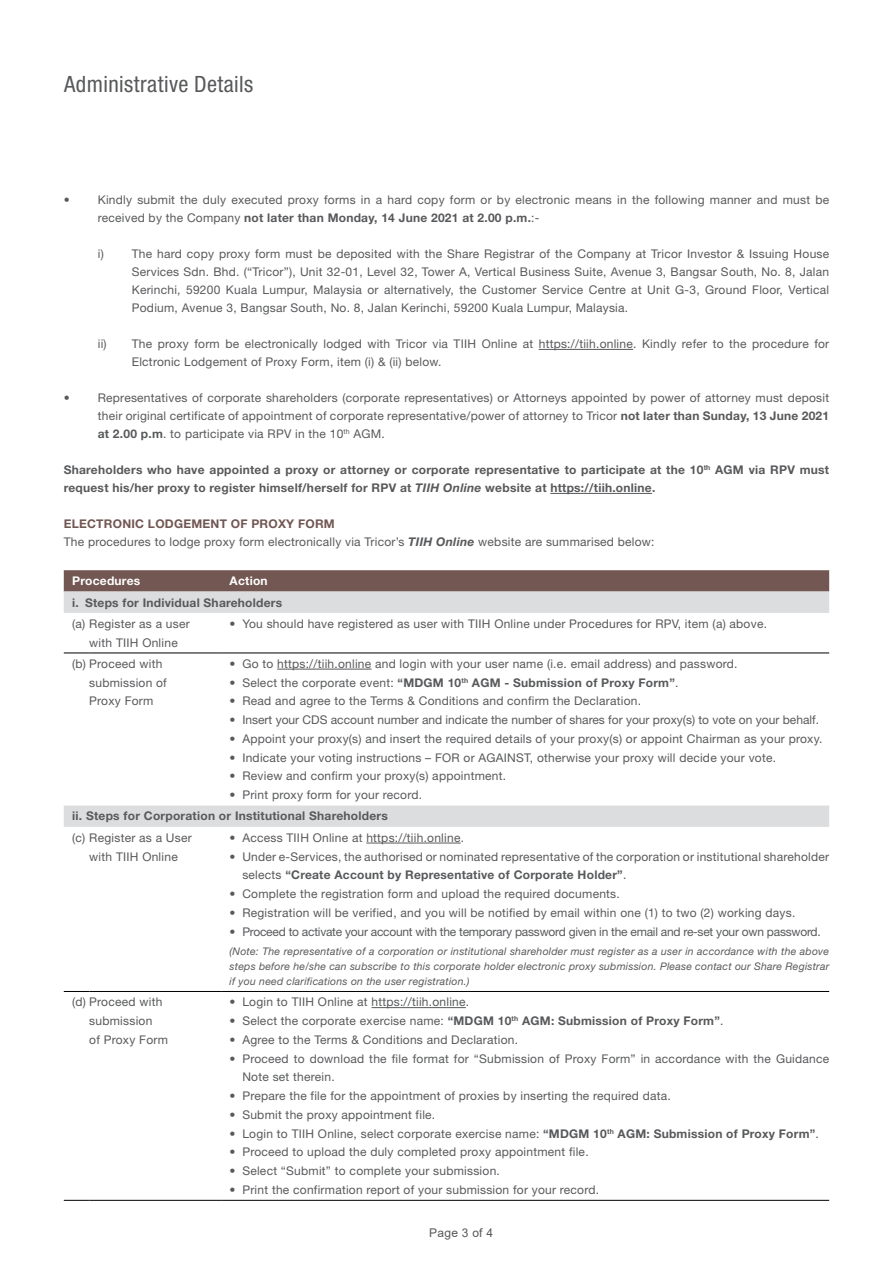
<style>
.page{position:relative;width:893px;height:1263px;background:#fff}
.page>*{position:absolute;margin:0;border:0;box-sizing:border-box;transform-origin:0 0}
.t1{font:condensed 22.5px "Helvetica Neue LT Std";letter-spacing:.02em;color:#58595b}
.t2{font:12px/18px "Helvetica Neue LT Std";letter-spacing:.02em;color:#58595b}
.t3{font:700 12px/18px "Helvetica Neue LT Std";letter-spacing:.02em;color:#58595b}
.t4{font:12px "Helvetica Neue LT Std";letter-spacing:-.02em;color:#58595b}
.t5{font:12px "Helvetica Neue LT Std";color:#58595b}
.t6{font:700 12px "Helvetica Neue LT Std";letter-spacing:.02em;color:#fff}
.t7{font:12px "Arial";letter-spacing:.02em;color:#57585b}
.t8{font:italic 10.5px/15px "Helvetica Neue LT Std";letter-spacing:.02em;color:#58595b;text-align:justify}
.s1{font-weight:700}
.s2{font-style:italic}
.s3{font-weight:700;color:#725753}
.s4{font-weight:700;font-style:italic}
.s5{font-weight:400}
</style>
<div class="page">
<hr style="left:539px;top:349px;width:94px;height:1px;background:#58595b">
<hr style="left:550px;top:493px;width:102px;height:1px;background:#58595b">
<div style="left:64px;top:570px;width:765px;height:21px;background:#725753"></div>
<svg style="left:64px;top:591px;width:765px;height:236px"></svg>
<svg style="left:64px;top:653px;width:25px;height:1px"></svg>
<hr style="left:89px;top:653px;width:132px;height:1px;background:#000">
<hr style="left:221px;top:653px;width:608px;height:1px;background:#000">
<svg style="left:64px;top:991px;width:25px;height:1px"></svg>
<hr style="left:89px;top:991px;width:132px;height:1px;background:#000">
<hr style="left:221px;top:991px;width:608px;height:1px;background:#000">
<svg style="left:64px;top:1200px;width:25px;height:1px"></svg>
<hr style="left:89px;top:1200px;width:132px;height:1px;background:#000">
<hr style="left:221px;top:1200px;width:608px;height:1px;background:#000">
<hr style="left:277px;top:669px;width:94px;height:1px;background:#58595b">
<hr style="left:366px;top:843px;width:95px;height:1px;background:#58595b">
<hr style="left:371px;top:1007px;width:95px;height:1px;background:#58595b">
<h1 class="t1" style="left:64px;top:71px;width:191px">Administrative Details</h1>
<p class="t2" style="left:98px;top:191px;width:733px;text-indent:-34px">• Kindly submit the duly executed proxy forms in a hard copy form or by electronic means in the following manner and must be received by the Company <span class="s1">not later than Monday, 14 June 2021 at 2.00 p.m.</span>:-</p>
<p class="t2" style="left:132px;top:245px;width:699px;text-align:justify;text-indent:-34px">i) The hard copy proxy form must be deposited with the Share Registrar of the Company at Tricor Investor &amp; Issuing House Services Sdn. Bhd. (“Tricor”), Unit 32-01, Level 32, Tower A, Vertical Business Suite, Avenue 3, Bangsar South, No. 8, Jalan Kerinchi, 59200 Kuala Lumpur, Malaysia or alternatively, the Customer Service Centre at Unit G-3, Ground Floor, Vertical Podium, Avenue 3, Bangsar South, No. 8, Jalan Kerinchi, 59200 Kuala Lumpur, Malaysia.</p>
<p class="t2" style="left:132px;top:335px;width:699px;text-indent:-34px">ii) The proxy form be electronically lodged with Tricor via TIIH Online at https://tiih.online. Kindly refer to the procedure for<br>Elctronic Lodgement of Proxy Form, item (i) &amp; (ii) below.</p>
<p class="t2" style="left:98px;top:389px;width:733px;text-align:justify;text-indent:-34px">• Representatives of corporate shareholders (corporate representatives) or Attorneys appointed by power of attorney must deposit their original certificate of appointment of corporate representative/power of attorney to Tricor <span class="s1">not later than Sunday, 13 June 2021 at 2.00 p.m</span>. to participate via RPV in the 10<sup>th</sup> AGM.</p>
<p class="t3" style="left:64px;top:461px;width:767px">Shareholders who have appointed a proxy or attorney or corporate representative to participate at the 10<sup>th</sup> AGM via RPV must request his/her proxy to register himself/herself for RPV at <span class="s2">TIIH Online</span> website at https://tiih.online.</p>
<p class="t2" style="left:64px;top:515px;width:592px"><span class="s3">ELECTRONIC LODGEMENT OF PROXY FORM<br></span>The procedures to lodge proxy form electronically via Tricor’s <span class="s4">TIIH Online</span> website are summarised below:</p>
<p class="t6" style="left:72px;top:573px;width:69px">Procedures</p>
<p class="t6" style="left:230px;top:573px;width:40px">Action</p>
<p class="t3" style="left:72px;top:593px;width:211px">i. Steps for Individual Shareholders</p>
<p class="t2" style="left:72px;top:614px;width:119px;line-height:18.8px;text-align:center">(a) Register as a user with TIIH Online</p>
<p class="t2" style="left:230px;top:614px;width:539px">• You should have registered as user with TIIH Online under Procedures for RPV, item (a) above.</p>
<p class="t2" style="left:89px;top:654px;width:79px;line-height:18.8px;text-indent:-17px">(b) Proceed with submission of<br>Proxy Form</p>
<p class="t2" style="left:230px;top:654px;width:509px">• Go to https://tiih.online and login with your user name (i.e. email address) and password.</p>
<p class="t3" style="left:230px;top:673px;width:450px"><span class="s5">• Select the corporate event:</span> “MDGM 10<sup>th</sup> AGM - Submission of Proxy Form”<span class="s5">.</span></p>
<p class="t2" style="left:230px;top:692px;width:413px">• Read and agree to the Terms &amp; Conditions and confirm the Declaration.</p>
<p class="t5" style="left:230px;top:713px;width:591px">• Insert your CDS account number and indicate the number of shares for your proxy(s) to vote on your behalf.</p>
<p class="t2" style="left:230px;top:729px;width:594px">• Appoint your proxy(s) and insert the required details of your proxy(s) or appoint Chairman as your proxy.</p>
<p class="t2" style="left:230px;top:748px;width:548px">• Indicate your voting instructions – FOR or AGAINST, otherwise your proxy will decide your vote.</p>
<p class="t2" style="left:230px;top:767px;width:278px">• Review and confirm your proxy(s) appointment.</p>
<p class="t2" style="left:230px;top:786px;width:194px">• Print proxy form for your record.</p>
<p class="t3" style="left:72px;top:807px;width:317px">ii. Steps for Corporation or Institutional Shareholders</p>
<p class="t2" style="left:72px;top:828px;width:121px;line-height:18.8px;text-align:center">(c) Register as a User with TIIH Online</p>
<p class="t2" style="left:230px;top:828px;width:236px">• Access TIIH Online at https://tiih.online.</p>
<p class="t2" style="left:242px;top:847px;width:588px;line-height:18.8px;text-indent:-13px">• Under e-Services, the authorised or nominated representative of the corporation or institutional shareholder selects <span class="s1">“Create Account by Representative of Corporate Holder”</span>.</p>
<p class="t2" style="left:230px;top:885px;width:392px">• Complete the registration form and upload the required documents.</p>
<p class="t2" style="left:230px;top:903px;width:567px">• Registration will be verified, and you will be notified by email within one (1) to two (2) working days.</p>
<p class="t4" style="left:230px;top:924px;width:593px">• Proceed to activate your account with the temporary password given in the email and re-set your own password.</p>
<p class="t8" style="left:230px;top:944px;width:601px">(Note: The representative of a corporation or institutional shareholder must register as a user in accordance with the above steps before he/she can subscribe to this corporate holder electronic proxy submission. Please contact our Share Registrar if you need clarifications on the user registration.)</p>
<p class="t2" style="left:89px;top:992px;width:80px;line-height:18.8px;text-indent:-17px">(d) Proceed with submission<br>of Proxy Form</p>
<p class="t2" style="left:230px;top:993px;width:241px">• Login to TIIH Online at https://tiih.online.</p>
<p class="t2" style="left:230px;top:1012px;width:495px">• Select the corporate exercise name: <span class="s1">“MDGM 10</span><sup>th</sup> <span class="s1">AGM: Submission of Proxy Form”</span>.</p>
<p class="t2" style="left:230px;top:1030px;width:290px">• Agree to the Terms &amp; Conditions and Declaration.</p>
<p class="t2" style="left:242px;top:1049px;width:588px;line-height:18.8px;text-indent:-13px">• Proceed to download the file format for “Submission of Proxy Form” in accordance with the Guidance<br>Note set therein.</p>
<p class="t2" style="left:230px;top:1087px;width:443px">• Prepare the file for the appointment of proxies by inserting the required data.</p>
<p class="t2" style="left:230px;top:1105px;width:207px">• Submit the proxy appointment file.</p>
<p class="t2" style="left:230px;top:1124px;width:591px">• Login to TIIH Online, select corporate exercise name: <span class="s1">“MDGM 10</span><sup>th</sup> <span class="s1">AGM: Submission of Proxy Form”</span>.</p>
<p class="t2" style="left:230px;top:1143px;width:361px">• Proceed to upload the duly completed proxy appointment file.</p>
<p class="t2" style="left:230px;top:1162px;width:272px">• Select “Submit” to complete your submission.</p>
<p class="t2" style="left:230px;top:1180px;width:371px">• Print the confirmation report of your submission for your record.</p>
<p class="t7" style="left:429px;top:1224px;width:65px">Page 3 of 4</p>
</div>
